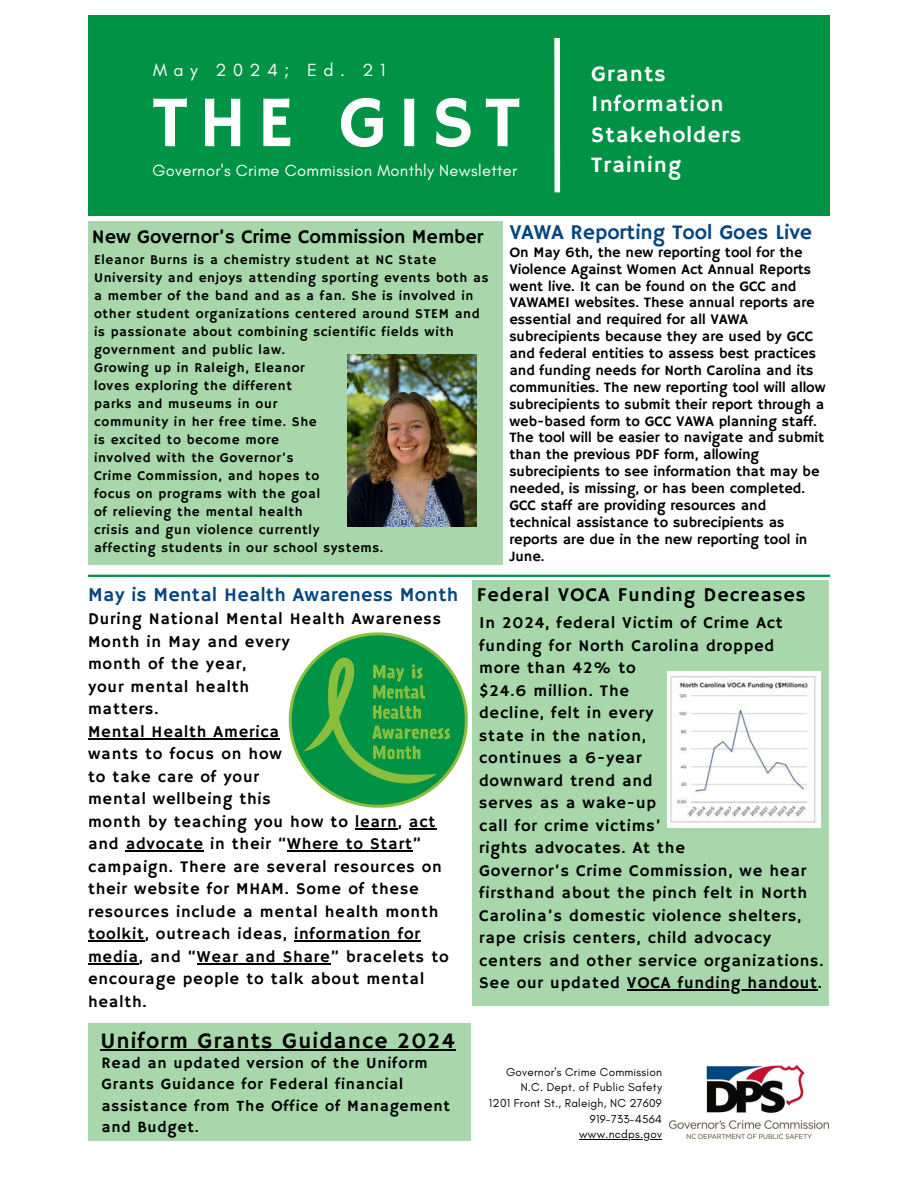
<style>
.page{position:relative;width:918px;height:1188px;background:#fff}
.page>*{position:absolute;margin:0;border:0;box-sizing:border-box;transform-origin:0 0}
.t1{font:72.9px "Hammersmith One";letter-spacing:.14em;color:#fff}
.t2{font:22.5px "Hammersmith One";letter-spacing:.05em;color:#000}
.t3{font:22.35px/30.3px "Hammersmith One";letter-spacing:.05em;color:#fff}
.t4{font:21px "Hammersmith One";color:#05467e}
.t5{font:19.5px "Hammersmith One";color:#000}
.t6{font:19.5px "Hammersmith One";letter-spacing:.015em;color:#05467e}
.t7{font:19.5px "Hammersmith One";letter-spacing:.05em;color:#000}
.t8{font:18px "Glacial Indifference";letter-spacing:.36em;color:#fff}
.t9{font:16.5px/22.5px "Hammersmith One";letter-spacing:.05em;color:#000}
.t10{font:16.5px "Glacial Indifference";letter-spacing:.02em;color:#fff}
.t11{font:15.75px/21.3px "Hammersmith One";letter-spacing:.05em;color:#000}
.t12{font:14.55px/16.8px "Hammersmith One";color:#000}
.t13{font:13.5px/18px "Hammersmith One";letter-spacing:.05em;color:#000}
.t14{font:11.7px "Glacial Indifference";letter-spacing:.02em;color:#000}
</style>
<div class="page">
<div style="left:88px;top:15px;width:742px;height:200px;background:#009245"></div>
<hr style="left:88px;top:575px;width:742px;height:2px;background:#009245">
<div style="left:554px;top:38px;width:6px;height:154px;background:#fdfcfb"></div>
<img style="left:669px;top:1065px;width:159px;height:73px">
<div style="left:88px;top:221px;width:415px;height:344px;background:#a7d7ab"></div>
<div style="left:472px;top:581px;width:356px;height:425px;background:#a7d7ab"></div>
<hr style="left:627px;top:989px;width:191px;height:2px;background:#000">
<img style="left:668px;top:672px;width:153px;height:155px">
<img style="left:347px;top:355px;width:130px;height:172px">
<hr style="left:579px;top:1139px;width:83px;height:1px;background:#000">
<hr style="left:88px;top:738px;width:192px;height:1px;background:#000">
<hr style="left:355px;top:828px;width:43px;height:1px;background:#000">
<svg style="left:409px;top:828px;width:27px;height:1px"></svg>
<hr style="left:126px;top:850px;width:78px;height:2px;background:#000">
<hr style="left:287px;top:850px;width:126px;height:2px;background:#000">
<hr style="left:88px;top:940px;width:57px;height:2px;background:#000">
<hr style="left:294px;top:940px;width:127px;height:2px;background:#000">
<hr style="left:88px;top:963px;width:51px;height:1px;background:#000">
<hr style="left:197px;top:963px;width:134px;height:1px;background:#000">
<img style="left:288px;top:632px;width:180px;height:176px">
<div style="left:88px;top:1024px;width:383px;height:117px;background:#a7d7ab"></div>
<hr style="left:100px;top:1050px;width:356px;height:1px;background:#000">
<p class="t8" style="left:153px;top:59px;width:234px">May 2024; Ed. 21</p>
<h3 class="t1" style="left:152px;top:81px;width:370px">THE GIST</h3>
<h3 class="t10" style="left:152px;top:160px;width:366px">Governor's Crime Commission Monthly Newsletter</h3>
<h4 class="t3" style="left:591px;top:60px;width:152px">Grants<br>Information<br>Stakeholders<br>Training</h4>
<p class="t5" style="left:92px;top:226px;width:393px">New Governor’s Crime Commission Member</p>
<h3 class="t13" style="left:94px;top:252px;width:396px">Eleanor Burns is a chemistry student at NC State University and enjoys attending sporting events both as a member of the band and as a fan. She is involved in other student organizations centered around STEM and is passionate about combining scientific fields with government and public law.<br>Growing up in Raleigh, Eleanor<br>loves exploring the different<br>parks and museums in our<br>community in her free time. She<br>is excited to become more<br>involved with the Governor’s<br>Crime Commission, and hopes to</h3>
<h5 class="t13" style="left:94px;top:486px;width:291px">focus on programs with the goal<br>of relieving the mental health<br>crisis and gun violence currently affecting students in our school systems.</h5>
<h2 class="t4" style="left:509px;top:220px;width:304px">VAWA Reporting Tool Goes Live</h2>
<h5 class="t12" style="left:509px;top:244px;width:318px">On May 6th, the new reporting tool for the Violence Against Women Act Annual Reports went live. It can be found on the GCC and VAWAMEI websites. These annual reports are essential and required for all VAWA subrecipients because they are used by GCC and federal entities to assess best practices and funding needs for North Carolina and its communities. The new reporting tool will allow subrecipients to submit their report through a web-based form to GCC VAWA planning staff.<br>The tool will be easier to navigate and submit than the previous PDF form, allowing subrecipients to see information that may be needed, is missing, or has been completed.<br>GCC staff are providing resources and technical assistance to subrecipients as reports are due in the new reporting tool in June.</h5>
<p class="t6" style="left:88px;top:583px;width:372px">May is Mental Health Awareness Month</p>
<p class="t7" style="left:477px;top:583px;width:330px">Federal VOCA Funding Decreases</p>
<p class="t9" style="left:88px;top:609px;width:362px">During National Mental Health Awareness<br>Month in May and every<br>month of the year,<br>your mental health<br>matters.<br>Mental Health America<br>wants to focus on how<br>to take care of your<br>mental wellbeing this<br>month by teaching you how to learn, act and advocate in their “Where to Start” campaign. There are several resources on their website for MHAM. Some of these resources include a mental health month toolkit, outreach ideas, information for media, and “Wear and Share” bracelets to encourage people to talk about mental health.</p>
<h2 class="t2" style="left:100px;top:1028px;width:356px">Uniform Grants Guidance 2024</h2>
<p class="t11" style="left:102px;top:1053px;width:350px">Read an updated version of the Uniform<br>Grants Guidance for Federal financial assistance from The Office of Management and Budget.</p>
<h1 class="t9" style="left:479px;top:612px;width:346px">In 2024, federal Victim of Crime Act funding for North Carolina dropped<br>more than 42% to<br>$24.6 million. The<br>decline, felt in every<br>state in the nation,<br>continues a 6-year<br>downward trend and<br>serves as a wake-up<br>call for crime victims’<br>rights advocates. At the<br>Governor’s Crime Commission, we hear firsthand about the pinch felt in North<br>Carolina’s domestic violence shelters, rape crisis centers, child advocacy centers and other service organizations.<br>See our updated VOCA funding handout.</h1>
<h4 class="t14" style="left:506px;top:1065px;width:157px">Governor's Crime Commission</h4>
<p class="t14" style="left:521px;top:1080px;width:143px">N.C. Dept. of Public Safety</p>
<h2 class="t14" style="left:489px;top:1096px;width:175px">1201 Front St., Raleigh, NC 27609</h2>
<h4 class="t14" style="left:590px;top:1111px;width:74px">919-733-4564</h4>
<p class="t14" style="left:579px;top:1127px;width:84px">www.ncdps.gov</p>
</div>
